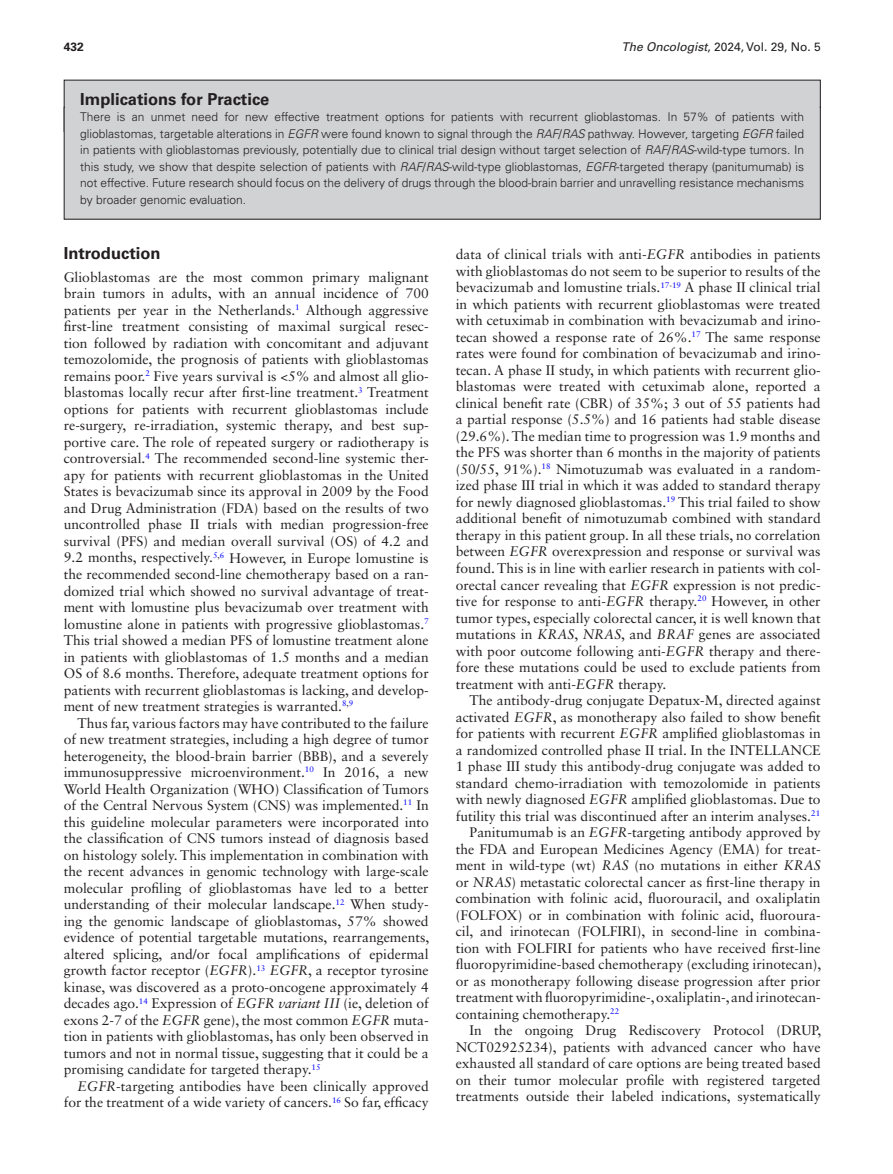
<style>
.page{position:relative;width:893px;height:1174px;background:#fff}
.page>*{position:absolute;margin:0;border:0;box-sizing:border-box;transform-origin:0 0}
.t1{font:700 16.5px "Univers LT Std";color:#231f20}
.t2{font:13.8px/16.5px "Sabon LT Std";color:#231f20;text-align:justify}
.t3{font:300 12px/16.5px "Univers LT Std";color:#231f20;text-align:justify}
.t4{font:12px "Univers LT Std";color:#231f20}
.t5{font:700 12px "Univers LT Std";color:#231f20}
.s1{font-style:italic}
</style>
<div class="page">
<div style="left:64px;top:80px;width:757px;height:49px;background:#d1d2d4"></div>
<div style="left:64px;top:108px;width:757px;height:111px;background:#d1d2d4"></div>
<p class="t5" style="left:64px;top:40px;width:22px">432</p>
<p class="t4" style="left:621px;top:40px;width:201px"><span class="s1">The Oncologist</span>, 2024, Vol. 29, No. 5</p>
<p class="t1" style="left:80px;top:89px;width:191px">Implications for Practice</p>
<p class="t3" style="left:80px;top:109px;width:725px">There is an unmet need for new effective treatment options for patients with recurrent glioblastomas. In 57% of patients with glioblastomas, targetable alterations in <span class="s1">EGFR</span> were found known to signal through the <span class="s1">RAF</span>/<span class="s1">RAS</span> pathway. However, targeting <span class="s1">EGFR</span> failed in patients with glioblastomas previously, potentially due to clinical trial design without target selection of <span class="s1">RAF</span>/<span class="s1">RAS</span>-wild-type tumors. In this study, we show that despite selection of patients with <span class="s1">RAF</span>/<span class="s1">RAS</span>-wild-type glioblastomas, <span class="s1">EGFR</span>-targeted therapy (panitumumab) is not effective. Future research should focus on the delivery of drugs through the blood-brain barrier and unravelling resistance mechanisms by broader genomic evaluation.</p>
<p class="t1" style="left:64px;top:244px;width:98px">Introduction</p>
<p class="t2" style="left:64px;top:269px;width:366px">Glioblastomas are the most common primary malignant brain tumors in adults, with an annual incidence of 700 patients per year in the Netherlands.<sup>1</sup> Although aggressive first-line treatment consisting of maximal surgical resec&shy;tion followed by radiation with concomitant and adjuvant temozolomide, the prognosis of patients with glioblastomas remains poor.<sup>2</sup> Five years survival is &lt;5% and almost all glio&shy;blastomas locally recur after first-line treatment.<sup>3</sup> Treatment options for patients with recurrent glioblastomas include re-surgery, re-irradiation, systemic therapy, and best sup&shy;portive care. The role of repeated surgery or radiotherapy is controversial.<sup>4</sup> The recommended second-line systemic ther&shy;apy for patients with recurrent glioblastomas in the United States is bevacizumab since its approval in 2009 by the Food and Drug Administration (FDA) based on the results of two uncontrolled phase II trials with median progression-free survival (PFS) and median overall survival (OS) of 4.2 and 9.2 months, respectively.<sup>5</sup><sup>,</sup><sup>6</sup> However, in Europe lomustine is the recommended second-line chemotherapy based on a ran&shy;domized trial which showed no survival advantage of treat&shy;ment with lomustine plus bevacizumab over treatment with lomustine alone in patients with progressive glioblastomas.<sup>7<br></sup>This trial showed a median PFS of lomustine treatment alone in patients with glioblastomas of 1.5 months and a median OS of 8.6 months. Therefore, adequate treatment options for patients with recurrent glioblastomas is lacking, and develop&shy;ment of new treatment strategies is warranted.<sup>8</sup><sup>,</sup><sup>9</sup></p>
<p class="t2" style="left:64px;top:714px;width:367px;text-indent:14px">Thus far, various factors may have contributed to the failure of new treatment strategies, including a high degree of tumor heterogeneity, the blood-brain barrier (BBB), and a severely immunosuppressive microenvironment.<sup>10</sup> In 2016, a new World Health Organization (WHO) Classification of Tumors of the Central Nervous System (CNS) was implemented.<sup>11</sup> In this guideline molecular parameters were incorporated into the classification of CNS tumors instead of diagnosis based on histology solely. This implementation in combination with the recent advances in genomic technology with large-scale molecular profiling of glioblastomas have led to a better understanding of their molecular landscape.<sup>12</sup> When study&shy;ing the genomic landscape of glioblastomas, 57% showed evidence of potential targetable mutations, rearrangements, altered splicing, and/or focal amplifications of epidermal growth factor receptor (<span class="s1">EGFR</span>).<sup>13</sup> <span class="s1">EGFR</span>, a receptor tyrosine kinase, was discovered as a proto-oncogene approximately 4 decades ago.<sup>14</sup> Expression of <span class="s1">EGFR variant III</span> (ie, deletion of exons 2-7 of the <span class="s1">EGFR</span> gene), the most common <span class="s1">EGFR</span> muta&shy;tion in patients with glioblastomas, has only been observed in tumors and not in normal tissue, suggesting that it could be a promising candidate for targeted therapy.<sup>15</sup></p>
<p class="t2" style="left:64px;top:1077px;width:366px;text-align:right"><span class="s1">EGFR</span>-targeting antibodies have been clinically approved for the treatment of a wide variety of cancers.<sup>16</sup> So far, efficacy</p>
<p class="t2" style="left:456px;top:246px;width:366px">data of clinical trials with anti-<span class="s1">EGFR</span> antibodies in patients with glioblastomas do not seem to be superior to results of the bevacizumab and lomustine trials.<sup>17</sup><sup>-</sup><sup>19</sup> A phase II clinical trial in which patients with recurrent glioblastomas were treated with cetuximab in combination with bevacizumab and irino&shy;tecan showed a response rate of 26%.<sup>17</sup> The same response rates were found for combination of bevacizumab and irino&shy;tecan. A phase II study, in which patients with recurrent glio&shy;blastomas were treated with cetuximab alone, reported a clinical benefit rate (CBR) of 35%; 3 out of 55 patients had a partial response (5.5%) and 16 patients had stable disease (29.6%). The median time to progression was 1.9 months and the PFS was shorter than 6 months in the majority of patients (50/55, 91%).<sup>18</sup> Nimotuzumab was evaluated in a random&shy;ized phase III trial in which it was added to standard therapy for newly diagnosed glioblastomas.<sup>19</sup> This trial failed to show additional benefit of nimotuzumab combined with standard therapy in this patient group. In all these trials, no correlation between <span class="s1">EGFR</span> overexpression and response or survival was found. This is in line with earlier research in patients with col&shy;orectal cancer revealing that <span class="s1">EGFR</span> expression is not predic&shy;tive for response to anti-<span class="s1">EGFR</span> therapy.<sup>20</sup> However, in other tumor types, especially colorectal cancer, it is well known that mutations in <span class="s1">KRAS</span>, <span class="s1">NRAS</span>, and <span class="s1">BRAF</span> genes are associated with poor outcome following anti-<span class="s1">EGFR</span> therapy and there&shy;fore these mutations could be used to exclude patients from treatment with anti-<span class="s1">EGFR</span> therapy.</p>
<p class="t2" style="left:470px;top:692px;width:353px">The antibody-drug conjugate Depatux-M, directed against</p>
<p class="t2" style="left:456px;top:708px;width:366px">activated <span class="s1">EGFR</span>, as monotherapy also failed to show benefit</p>
<p class="t2" style="left:456px;top:725px;width:366px">for patients with recurrent <span class="s1">EGFR</span> amplified glioblastomas in</p>
<p class="t2" style="left:456px;top:741px;width:366px">a randomized controlled phase II trial. In the INTELLANCE</p>
<p class="t2" style="left:456px;top:758px;width:366px">1 phase III study this antibody-drug conjugate was added to</p>
<p class="t2" style="left:456px;top:774px;width:366px">standard chemo-irradiation with temozolomide in patients</p>
<p class="t2" style="left:456px;top:791px;width:366px">with newly diagnosed <span class="s1">EGFR</span> amplified glioblastomas. Due to</p>
<p class="t2" style="left:456px;top:807px;width:366px">futility this trial was discontinued after an interim analyses.<sup>21</sup></p>
<p class="t2" style="left:470px;top:824px;width:353px">Panitumumab is an <span class="s1">EGFR</span>-targeting antibody approved by</p>
<p class="t2" style="left:456px;top:840px;width:366px">the FDA and European Medicines Agency (EMA) for treat-</p>
<p class="t2" style="left:456px;top:857px;width:366px">ment in wild-type (wt) <span class="s1">RAS</span> (no mutations in either <span class="s1">KRAS</span></p>
<p class="t2" style="left:456px;top:873px;width:366px">or <span class="s1">NRAS</span>) metastatic colorectal cancer as first-line therapy in</p>
<p class="t2" style="left:456px;top:890px;width:366px">combination with folinic acid, fluorouracil, and oxaliplatin</p>
<p class="t2" style="left:456px;top:906px;width:366px">(FOLFOX) or in combination with folinic acid, fluoroura-</p>
<p class="t2" style="left:456px;top:923px;width:366px">cil, and irinotecan (FOLFIRI), in second-line in combina-</p>
<p class="t2" style="left:456px;top:939px;width:366px">tion with FOLFIRI for patients who have received first-line</p>
<p class="t2" style="left:456px;top:956px;width:367px">fluoropyrimidine-based chemotherapy (excluding irinotecan),</p>
<p class="t2" style="left:456px;top:972px;width:366px">or as monotherapy following disease progression after prior</p>
<p class="t2" style="left:456px;top:989px;width:366px">treatment with fluoropyrimidine-, oxaliplatin-, and irinotecan-</p>
<p class="t2" style="left:456px;top:1005px;width:165px">containing chemotherapy.<sup>22</sup></p>
<p class="t2" style="left:470px;top:1022px;width:353px">In the ongoing Drug Rediscovery Protocol (DRUP,</p>
<p class="t2" style="left:456px;top:1038px;width:366px">NCT02925234), patients with advanced cancer who have</p>
<p class="t2" style="left:456px;top:1055px;width:366px">exhausted all standard of care options are being treated based</p>
<p class="t2" style="left:456px;top:1071px;width:366px">on their tumor molecular profile with registered targeted</p>
<p class="t2" style="left:456px;top:1088px;width:366px">treatments outside their labeled indications, systematically</p>
</div>
